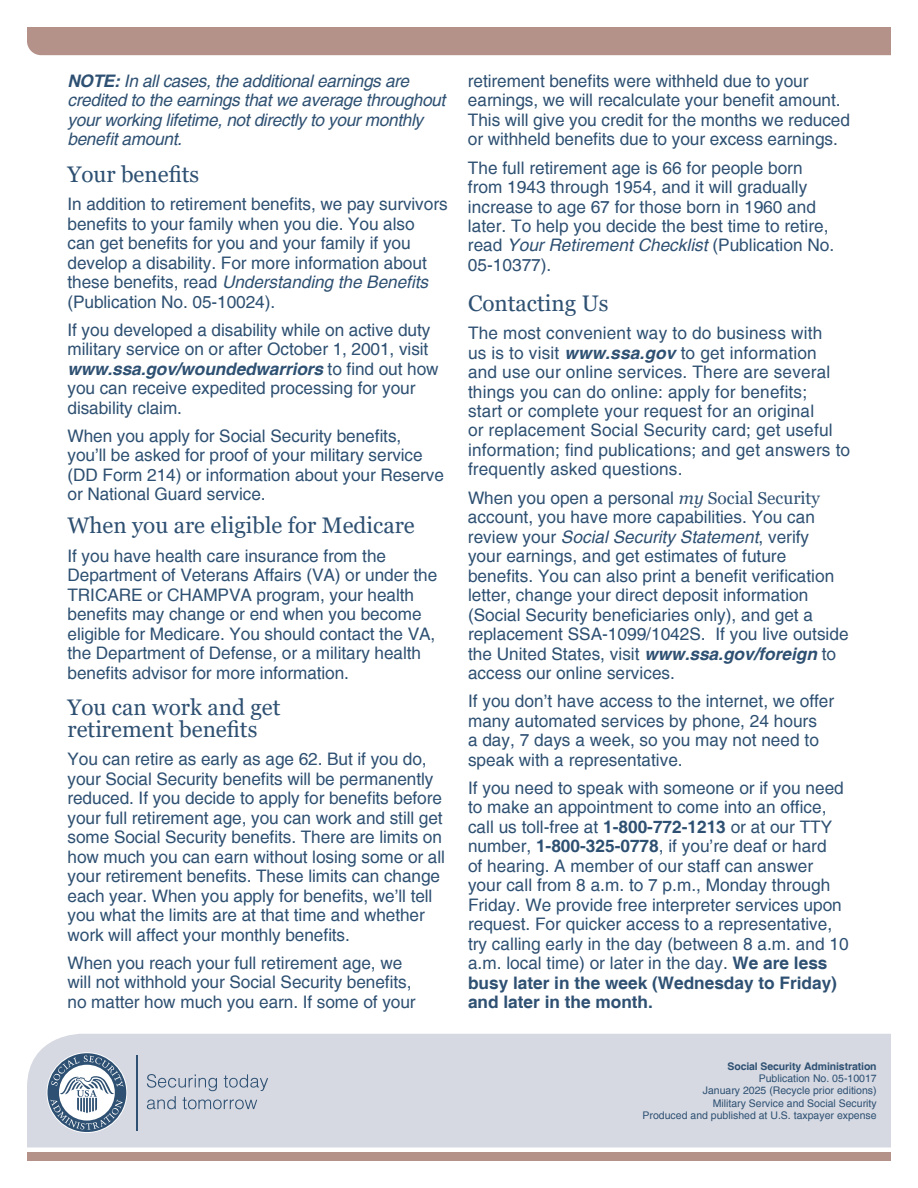
<style>
.page{position:relative;width:918px;height:1188px;background:#fff}
.page>*{position:absolute;margin:0;border:0;box-sizing:border-box;transform-origin:0 0}
.t1{font:22.5px/22.5px "Georgia";color:#2e5072}
.t2{font:17.25px/19.5px "Helvetica";letter-spacing:-.005em;color:#2e5072}
.t3{font:italic 17.25px/19.5px "Helvetica";letter-spacing:-.02em;color:#2e5072}
.t4{font:10.5px "Helvetica";color:#2e5072}
.t5{font:700 10.5px "Helvetica";letter-spacing:-.01em;color:#2e5072}
.s1{font-weight:700}
.s2{font-style:italic}
.s3{font-weight:700;font-style:italic}
.s4{font-family:"Georgia";font-style:italic}
.s5{font-family:"Georgia"}
</style>
<div class="page">
<div style="left:27px;top:27px;width:864px;height:28px;background:#b49189"></div>
<div style="left:27px;top:1034px;width:864px;height:113px;background:#d6d9e2"></div>
<div style="left:27px;top:1153px;width:864px;height:8px;background:#b49189"></div>
<svg style="left:147px;top:1074px;width:121px;height:35px;background:#bbc3d0"></svg>
<hr style="left:136px;top:1055px;width:1px;height:75px;background:#2e5072">
<div style="left:48px;top:1053px;width:78px;height:79px;background:#2e5072;border-radius:50%"></div>
<svg style="left:50px;top:1056px;width:73px;height:74px"></svg>
<p class="t3" style="left:68px;top:72px;width:379px"><span class="s1">NOTE:</span> In all cases, the additional earnings are credited to the earnings that we average throughout your working lifetime, not directly to your monthly benefit amount.</p>
<h1 class="t1" style="left:68px;top:163px;width:133px">Your benefits</h1>
<p class="t2" style="left:67px;top:195px;width:382px">In addition to retirement benefits, we pay survivors benefits to your family when you die. You also<br>can get benefits for you and your family if you develop a disability. For more information about these benefits, read <span class="s2">Understanding the Benefits </span>(Publication No. 05-10024).</p>
<p class="t2" style="left:67px;top:321px;width:373px">If you developed a disability while on active duty military service on or after October 1, 2001, visit <span class="s3">www.ssa.gov/woundedwarriors</span> to find out how you can receive expedited processing for your disability claim.</p>
<p class="t2" style="left:67px;top:427px;width:378px">When you apply for Social Security benefits, you’ll be asked for proof of your military service (DD Form 214) or information about your Reserve or National Guard service.</p>
<h1 class="t1" style="left:68px;top:515px;width:349px">When you are eligible for Medicare</h1>
<p class="t2" style="left:68px;top:546px;width:371px">If you have health care insurance from the Department of Veterans Affairs (VA) or under the TRICARE or CHAMPVA program, your health benefits may change or end when you become eligible for Medicare. You should contact the VA, the Department of Defense, or a military health benefits advisor for more information.</p>
<h1 class="t1" style="left:68px;top:696px;width:215px">You can work and get retirement benefits</h1>
<p class="t2" style="left:68px;top:750px;width:379px">You can retire as early as age 62. But if you do, your Social Security benefits will be permanently reduced. If you decide to apply for benefits before your full retirement age, you can work and still get some Social Security benefits. There are limits on how much you can earn without losing some or all your retirement benefits. These limits can change each year. When you apply for benefits, we’ll tell you what the limits are at that time and whether work will affect your monthly benefits.</p>
<p class="t2" style="left:68px;top:954px;width:350px">When you reach your full retirement age, we will not withhold your Social Security benefits, no matter how much you earn. If some of your</p>
<p class="t2" style="left:468px;top:72px;width:384px">retirement benefits were withheld due to your earnings, we will recalculate your benefit amount.<br>This will give you credit for the months we reduced or withheld benefits due to your excess earnings.</p>
<p class="t2" style="left:468px;top:158px;width:368px">The full retirement age is 66 for people born from 1943 through 1954, and it will gradually increase to age 67 for those born in 1960 and later. To help you decide the best time to retire, read <span class="s2">Your Retirement Checklist</span> (Publication No.<br>05-10377).</p>
<h1 class="t1" style="left:468px;top:292px;width:142px">Contacting Us</h1>
<p class="t2" style="left:468px;top:324px;width:384px">The most convenient way to do business with<br>us is to visit <span class="s3">www.ssa.gov</span> to get information and use our online services. There are several things you can do online: apply for benefits;<br>start or complete your request for an original<br>or replacement Social Security card; get useful information; find publications; and get answers to frequently asked questions.</p>
<p class="t2" style="left:468px;top:488px;width:382px">When you open a personal <span class="s4">my</span> <span class="s5">Social Security </span>account, you have more capabilities. You can review your <span class="s2">Social Security Statement</span>, verify<br>your earnings, and get estimates of future benefits. You can also print a benefit verification letter, change your direct deposit information (Social Security beneficiaries only), and get a replacement SSA-1099/1042S. If you live outside the United States, visit <span class="s3">www.ssa.gov/foreign</span> to access our online services.</p>
<p class="t2" style="left:468px;top:692px;width:368px">If you don’t have access to the internet, we offer many automated services by phone, 24 hours<br>a day, 7 days a week, so you may not need to speak with a representative.</p>
<p class="t2" style="left:468px;top:779px;width:382px">If you need to speak with someone or if you need to make an appointment to come into an office, call us toll-free at <span class="s1">1-800-772-1213</span> or at our TTY number, <span class="s1">1-800-325-0778</span>, if you’re deaf or hard<br>of hearing. A member of our staff can answer your call from 8 a.m. to 7 p.m., Monday through Friday. We provide free interpreter services upon request. For quicker access to a representative, try calling early in the day (between 8 a.m. and 10 a.m. local time) or later in the day. <span class="s1">We are less busy later in the week (Wednesday to Friday) and later in the month.</span></p>
<p class="t5" style="left:727px;top:1060px;width:151px">Social Security Administration</p>
<p class="t4" style="left:759px;top:1072px;width:119px">Publication No. 05-10017</p>
<p class="t4" style="left:703px;top:1085px;width:175px">January 2025 (Recycle prior editions)</p>
<p class="t4" style="left:713px;top:1097px;width:165px">Military Service and Social Security</p>
<p class="t4" style="left:643px;top:1109px;width:236px">Produced and published at U.S. taxpayer expense</p>
</div>
